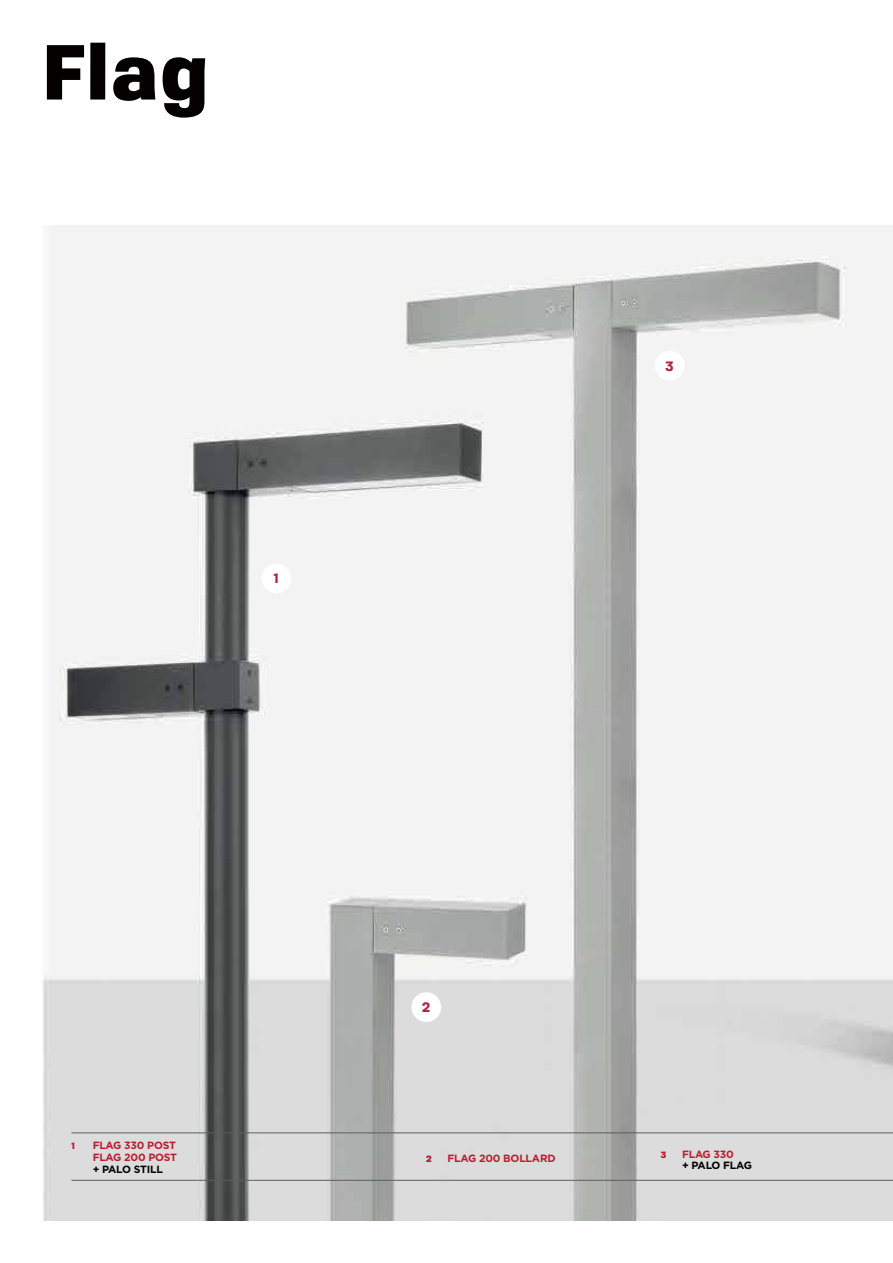
<style>
.page{position:relative;width:893px;height:1263px;background:#fff}
.page>*{position:absolute;margin:0;border:0;box-sizing:border-box;transform-origin:0 0}
.t1{font:900 75px "Tofino";color:#040000}
.t2{font:700 13.5px "Tofino";color:#b91e3c}
.t3{font:700 10.5px/11.7px "Gotham";letter-spacing:-.02em;color:#ba1f30}
.t4{font:700 10.5px "Gotham";letter-spacing:-.02em;color:#040000}
.t5{font:700 10.5px "Gotham";letter-spacing:-.04em;color:#040000}
.t6{font:900 9px "Tofino";color:#b91e3c}
</style>
<div class="page">
<img style="left:43px;top:225px;width:850px;height:995px">
<div style="left:261px;top:563px;width:30px;height:30px;background:#fff;border-radius:50%"></div>
<div style="left:411px;top:992px;width:30px;height:30px;background:#fff;border-radius:50%"></div>
<div style="left:655px;top:351px;width:30px;height:30px;background:#fff;border-radius:50%"></div>
<hr style="left:71px;top:1132px;width:822px;height:1px;background:#5b5e5f">
<hr style="left:71px;top:1180px;width:822px;height:1px;background:#5b5e5f">
<h1 class="t1" style="left:43px;top:43px;width:167px">Flag</h1>
<p class="t2" style="left:274px;top:573px;width:7px">1</p>
<p class="t2" style="left:666px;top:360px;width:10px">3</p>
<p class="t6" style="left:71px;top:1142px;width:5px">1</p>
<p class="t3" style="left:93px;top:1139px;width:86px">FLAG 330 POST<br>FLAG 200 POST</p>
<p class="t4" style="left:93px;top:1163px;width:72px">+ PALO STILL</p>
<p class="t2" style="left:422px;top:1001px;width:10px">2</p>
<p class="t6" style="left:426px;top:1155px;width:7px">2</p>
<p class="t3" style="left:447px;top:1153px;width:110px">FLAG 200 BOLLARD</p>
<p class="t6" style="left:661px;top:1151px;width:7px">3</p>
<p class="t3" style="left:682px;top:1149px;width:53px">FLAG 330</p>
<p class="t5" style="left:682px;top:1159px;width:71px">+ PALO FLAG</p>
</div>
